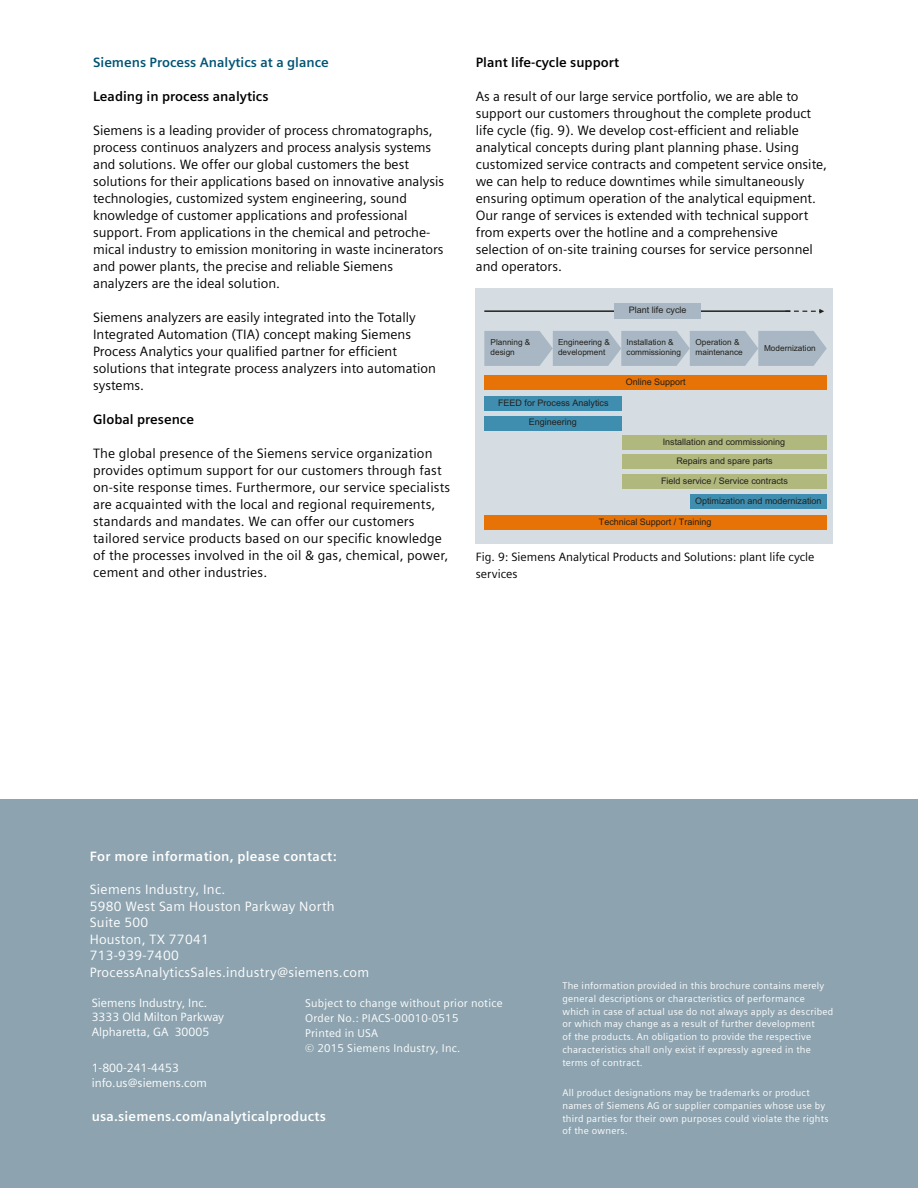
<style>
.page{position:relative;width:918px;height:1188px;background:#fff}
.page>*{position:absolute;margin:0;border:0;box-sizing:border-box;transform-origin:0 0}
.t1{font:13.5px/17px "Siemens Sans OT";color:#000}
.t2{font:13.5px/16.5px "Siemens Sans OT";letter-spacing:.02em;color:#fff}
.t3{font:700 13.5px "Siemens Sans OT";letter-spacing:.015em;color:#fff}
.t4{font:700 13.5px "Siemens Sans OT";color:#000}
.t5{font:700 13.5px "Siemens Sans OT";color:#005475}
.t6{font:12px/14.4px "Siemens Sans OT";color:#fff}
.t7{font:12px/17px "Siemens Sans OT";color:#000}
.t8{font:11.25px/14.9px "Siemens Sans OT";letter-spacing:.02em;color:#fff}
.t9{font:9.75px/12.8px "Siemens Sans OT";letter-spacing:.025em;color:#fff}
.t10{font:9px "Arial";color:#23201c}
.t11{font:8.25px/9.9px "Arial";color:#23201c}
</style>
<div class="page">
<div style="left:476px;top:288px;width:357px;height:256px;background:#d5dde3"></div>
<svg style="left:790px;top:309px;width:34px;height:5px"></svg>
<hr style="left:484px;top:310px;width:306px;height:2px;background:#23201c">
<div style="left:615px;top:303px;width:86px;height:16px;background:#a8b7c3"></div>
<svg style="left:484px;top:331px;width:343px;height:35px;background:#acbac6"></svg>
<div style="left:484px;top:376px;width:343px;height:14px;background:#e77205"></div>
<div style="left:484px;top:396px;width:138px;height:15px;background:#3f8eb0"></div>
<div style="left:484px;top:416px;width:138px;height:14px;background:#3f8eb0"></div>
<div style="left:622px;top:455px;width:205px;height:14px;background:#b1b87e"></div>
<div style="left:622px;top:474px;width:205px;height:14px;background:#b1b87e"></div>
<div style="left:690px;top:494px;width:137px;height:15px;background:#3f8eb0"></div>
<div style="left:484px;top:515px;width:343px;height:15px;background:#e77205"></div>
<div style="left:622px;top:435px;width:205px;height:15px;background:#b1b87e"></div>
<div style="left:0;top:800px;width:918px;height:388px;background:#8da4b0"></div>
<p class="t5" style="left:93px;top:54px;width:237px">Siemens Process Analytics at a glance</p>
<p class="t4" style="left:93px;top:88px;width:177px">Leading in process analytics</p>
<p class="t1" style="left:93px;top:122px;width:353px">Siemens is a leading provider of process chromatographs, process continuos analyzers and process analysis systems and solutions. We offer our global customers the best solutions for their applications based on innovative analysis technologies, customized system engineering, sound knowledge of customer applications and professional support. From applications in the chemical and petroche&shy;mical industry to emission monitoring in waste incinerators and power plants, the precise and reliable Siemens analyzers are the ideal solution.</p>
<p class="t1" style="left:93px;top:309px;width:345px">Siemens analyzers are easily integrated into the Totally Integrated Automation (TIA) concept making Siemens Process Analytics your qualified partner for efficient solutions that integrate process analyzers into automation systems.</p>
<p class="t4" style="left:93px;top:412px;width:103px">Global presence</p>
<p class="t1" style="left:93px;top:445px;width:359px">The global presence of the Siemens service organization provides optimum support for our customers through fast on-site response times. Furthermore, our service specialists are acquainted with the local and regional requirements, standards and mandates. We can offer our customers tailored service products based on our specific knowledge of the processes involved in the oil &amp; gas, chemical, power, cement and other industries.</p>
<p class="t4" style="left:476px;top:54px;width:145px">Plant life-cycle support</p>
<p class="t1" style="left:476px;top:88px;width:353px">As a result of our large service portfolio, we are able to support our customers throughout the complete product life cycle (fig. 9). We develop cost-efficient and reliable analytical concepts during plant planning phase. Using customized service contracts and competent service onsite, we can help to reduce downtimes while simultaneously ensuring optimum operation of the analytical equipment.<br>Our range of services is extended with technical support from experts over the hotline and a comprehensive selection of on-site training courses for service personnel and operators.</p>
<p class="t10" style="left:629px;top:304px;width:59px">Plant life cycle</p>
<p class="t11" style="left:491px;top:337px;width:41px">Planning &amp; design</p>
<p class="t11" style="left:558px;top:337px;width:53px">Engineering &amp; development</p>
<p class="t11" style="left:627px;top:337px;width:56px">Installation &amp; commissioning</p>
<p class="t11" style="left:696px;top:337px;width:49px">Operation &amp; maintenance</p>
<p class="t11" style="left:764px;top:343px;width:53px">Modernization</p>
<p class="t10" style="left:498px;top:397px;width:112px">FEED for Process Analytics</p>
<p class="t10" style="left:529px;top:416px;width:50px">Engineering</p>
<p class="t10" style="left:626px;top:376px;width:61px">Online Support</p>
<p class="t10" style="left:663px;top:436px;width:124px">Installation and commissioning</p>
<p class="t10" style="left:676px;top:455px;width:98px">Repairs and spare parts</p>
<p class="t10" style="left:661px;top:475px;width:128px">Field service / Service contracts</p>
<p class="t10" style="left:695px;top:495px;width:128px">Optimization and modernization</p>
<p class="t10" style="left:599px;top:516px;width:114px">Technical Support / Training</p>
<p class="t7" style="left:476px;top:548px;width:340px">Fig. 9: Siemens Analytical Products and Solutions: plant life cycle services</p>
<p class="t3" style="left:90px;top:849px;width:248px">For more information, please contact:</p>
<p class="t2" style="left:90px;top:881px;width:281px">Siemens Industry, Inc.<br>5980 West Sam Houston Parkway North<br>Suite 500<br>Houston, TX 77041<br>713-939-7400<br>ProcessAnalyticsSales.industry@siemens.com</p>
<p class="t6" style="left:92px;top:996px;width:134px">Siemens Industry, Inc.<br>3333 Old Milton Parkway<br>Alpharetta, GA 30005</p>
<p class="t6" style="left:92px;top:1061px;width:117px">1-800-241-4453 info.us@siemens.com</p>
<p class="t8" style="left:305px;top:996px;width:199px">Subject to change without prior notice<br>Order No.: PIACS-00010-0515<br>Printed in USA<br>© 2015 Siemens Industry, Inc.</p>
<p class="t3" style="left:92px;top:1108px;width:236px">usa.siemens.com/analyticalproducts</p>
<p class="t9" style="left:562px;top:979px;width:272px">The information provided in this brochure contains merely general descriptions or characteristics of performance which in case of actual use do not always apply as described or which may change as a result of further development<br>of the products. An obligation to provide the respective characteristics shall only exist if expressly agreed in the terms of contract.</p>
<p class="t9" style="left:562px;top:1086px;width:268px">All product designations may be trademarks or product names of Siemens AG or supplier companies whose use by third parties for their own purposes could violate the rights of the owners.</p>
</div>
